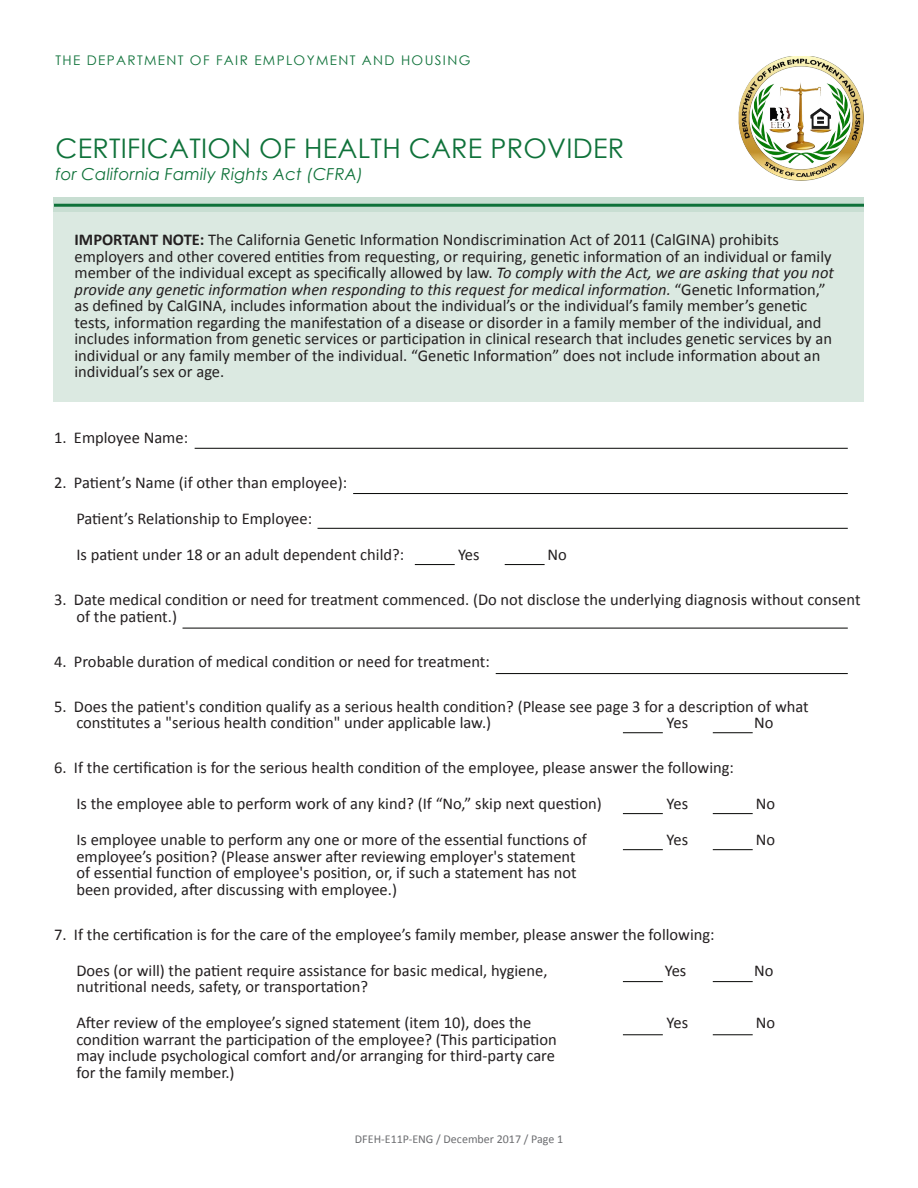
<style>
.page{position:relative;width:918px;height:1188px;background:#fff}
.page>*{position:absolute;margin:0;border:0;box-sizing:border-box;transform-origin:0 0}
.t1{font:27px "Century Gothic";letter-spacing:.01em;color:#0f723a}
.t2{font:16.5px/16.5px "Calibri";color:#231f20}
.t3{font:italic 16.5px "Century Gothic";letter-spacing:.01em;color:#0f723a}
.t4{font:13.35px "Century Gothic";letter-spacing:.1em;color:#0f723a}
.t5{font:12px "Calibri";color:#6c6d70}
.s1{font-weight:700}
.s2{font-style:italic}
</style>
<div class="page">
<div style="left:54px;top:212px;width:810px;height:190px;background:#dbe9e1"></div>
<img style="left:739px;top:57px;width:125px;height:123px">
<svg style="left:54px;top:198px;width:810px;height:14px;background:#c3dbce"></svg>
<hr style="left:54px;top:204px;width:810px;height:3px;background:#0f723a">
<hr style="left:195px;top:448px;width:653px;height:1px;background:#040503">
<hr style="left:353px;top:493px;width:495px;height:1px;background:#040503">
<hr style="left:318px;top:528px;width:530px;height:1px;background:#040503">
<hr style="left:415px;top:564px;width:40px;height:1px;background:#040503">
<hr style="left:183px;top:628px;width:665px;height:1px;background:#040503">
<hr style="left:496px;top:673px;width:352px;height:1px;background:#040503">
<hr style="left:623px;top:813px;width:40px;height:1px;background:#040503">
<hr style="left:623px;top:732px;width:40px;height:1px;background:#040503">
<hr style="left:623px;top:849px;width:40px;height:1px;background:#040503">
<hr style="left:623px;top:981px;width:40px;height:1px;background:#040503">
<hr style="left:623px;top:1034px;width:40px;height:1px;background:#040503">
<hr style="left:505px;top:564px;width:40px;height:1px;background:#040503">
<hr style="left:713px;top:813px;width:40px;height:1px;background:#040503">
<hr style="left:713px;top:732px;width:40px;height:1px;background:#040503">
<hr style="left:713px;top:849px;width:40px;height:1px;background:#040503">
<hr style="left:713px;top:981px;width:40px;height:1px;background:#040503">
<hr style="left:713px;top:1034px;width:40px;height:1px;background:#040503">
<p class="t4" style="left:55px;top:50px;width:417px">THE DEPARTMENT OF FAIR EMPLOYMENT AND HOUSING</p>
<p class="t1" style="left:55px;top:129px;width:570px">CERTIFICATION OF HEALTH CARE PROVIDER</p>
<p class="t3" style="left:55px;top:163px;width:309px">for California Family Rights Act (CFRA)</p>
<p class="t2" style="left:75px;top:232px;width:761px"><span class="s1">IMPORTANT NOTE:</span> The California Genetic Information Nondiscrimination Act of 2011 (CalGINA) prohibits employers and other covered entities from requesting, or requiring, genetic information of an individual or family member of the individual except as specifically allowed by law. <span class="s2">To comply with the Act, we are asking that you not provide any genetic information when responding to this request for medical information.</span> “Genetic Information,” as defined by CalGINA, includes information about the individual’s or the individual’s family member’s genetic tests, information regarding the manifestation of a disease or disorder in a family member of the individual, and includes information from genetic services or participation in clinical research that includes genetic services by an individual or any family member of the individual. “Genetic Information” does not include information about an individual’s sex or age.</p>
<p class="t2" style="left:54px;top:430px;width:136px">1. Employee Name:</p>
<p class="t2" style="left:54px;top:475px;width:295px">2. Patient’s Name (if other than employee):</p>
<p class="t2" style="left:76px;top:511px;width:237px">Patient’s Relationship to Employee:</p>
<p class="t2" style="left:76px;top:547px;width:329px">Is patient under 18 or an adult dependent child?:</p>
<p class="t2" style="left:458px;top:547px;width:23px">Yes</p>
<p class="t2" style="left:547px;top:547px;width:21px">No</p>
<p class="t2" style="left:76px;top:592px;width:786px;text-indent:-22px">3. Date medical condition or need for treatment commenced. (Do not disclose the underlying diagnosis without consent of the patient.)</p>
<p class="t2" style="left:54px;top:653px;width:437px">4. Probable duration of medical condition or need for treatment:</p>
<p class="t2" style="left:76px;top:698px;width:734px;text-indent:-22px">5. Does the patient's condition qualify as a serious health condition? (Please see page 3 for a description of what constitutes a "serious health condition" under applicable law.)</p>
<p class="t2" style="left:667px;top:715px;width:23px">Yes</p>
<p class="t2" style="left:754px;top:715px;width:21px">No</p>
<p class="t2" style="left:54px;top:760px;width:681px">6. If the certification is for the serious health condition of the employee, please answer the following:</p>
<p class="t2" style="left:76px;top:796px;width:527px">Is the employee able to perform work of any kind? (If “No,” skip next question)</p>
<p class="t2" style="left:667px;top:796px;width:23px">Yes</p>
<p class="t2" style="left:756px;top:796px;width:21px">No</p>
<p class="t2" style="left:76px;top:832px;width:512px">Is employee unable to perform any one or more of the essential functions of</p>
<p class="t2" style="left:667px;top:832px;width:23px">Yes</p>
<p class="t2" style="left:756px;top:832px;width:21px">No</p>
<p class="t2" style="left:76px;top:848px;width:501px">employee’s position? (Please answer after reviewing employer's statement</p>
<p class="t2" style="left:76px;top:865px;width:502px">of essential function of employee's position, or, if such a statement has not</p>
<p class="t2" style="left:76px;top:881px;width:322px">been provided, after discussing with employee.)</p>
<p class="t2" style="left:54px;top:926px;width:662px">7. If the certification is for the care of the employee’s family member, please answer the following:</p>
<p class="t2" style="left:76px;top:962px;width:473px">Does (or will) the patient require assistance for basic medical, hygiene,</p>
<p class="t2" style="left:665px;top:962px;width:23px">Yes</p>
<p class="t2" style="left:754px;top:962px;width:21px">No</p>
<p class="t2" style="left:76px;top:979px;width:293px">nutritional needs, safety, or transportation?</p>
<p class="t2" style="left:76px;top:1015px;width:457px">After review of the employee’s signed statement (item 10), does the</p>
<p class="t2" style="left:667px;top:1015px;width:23px">Yes</p>
<p class="t2" style="left:756px;top:1015px;width:21px">No</p>
<p class="t2" style="left:76px;top:1031px;width:482px">condition warrant the participation of the employee? (This participation</p>
<p class="t2" style="left:76px;top:1048px;width:480px">may include psychological comfort and/or arranging for third-party care</p>
<p class="t2" style="left:76px;top:1064px;width:160px">for the family member.)</p>
<p class="t5" style="left:355px;top:1131px;width:210px">DFEH-E11P-ENG / December 2017 / Page 1</p>
</div>
